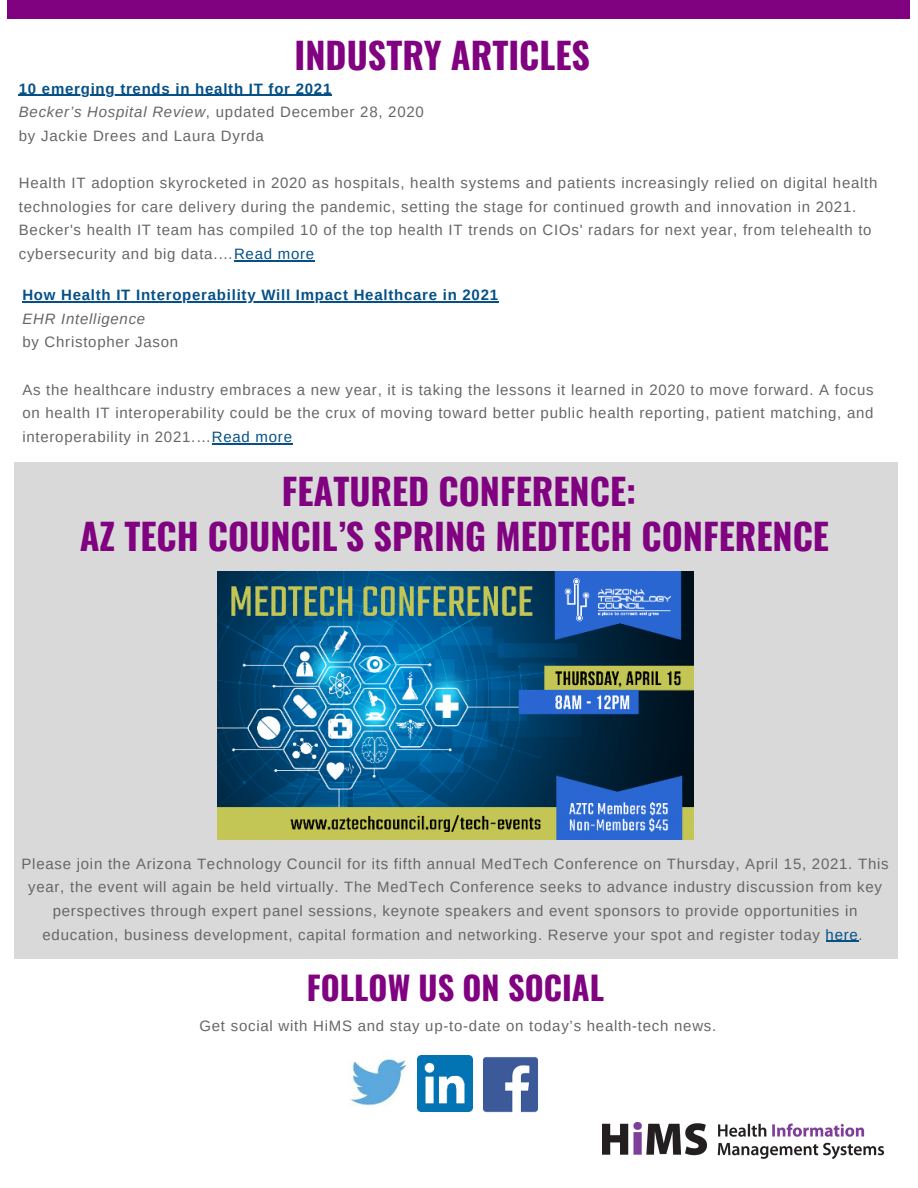
<style>
.page{position:relative;width:918px;height:1188px;background:#fff}
.page>*{position:absolute;margin:0;border:0;box-sizing:border-box;transform-origin:0 0}
.t1{font:700 36px "Oswald";color:#800280}
.t2{font:700 32.4px "Oswald";color:#800280}
.t3{font:15px/23.7px "Arimo";letter-spacing:.05em;color:#666}
.t4{font:700 15px "Arimo";letter-spacing:.05em;color:#055087}
.t5{font:italic 15px "Arimo";letter-spacing:.05em;color:#666}
.s1{font-style:italic}
.s2{color:#055087}
</style>
<div class="page">
<div style="left:8px;top:0;width:902px;height:19px;background:#800280"></div>
<img style="left:602px;top:1123px;width:282px;height:36px">
<div style="left:14px;top:462px;width:883px;height:496px;background:#d9d9d9"></div>
<img style="left:217px;top:572px;width:476px;height:268px">
<img style="left:351px;top:1055px;width:74px;height:57px">
<img style="left:417px;top:1056px;width:55px;height:55px">
<img style="left:483px;top:1057px;width:55px;height:56px">
<hr style="left:19px;top:95px;width:313px;height:1px;background:#055087">
<hr style="left:234px;top:260px;width:81px;height:1px;background:#055087">
<hr style="left:22px;top:301px;width:477px;height:1px;background:#055087">
<hr style="left:212px;top:443px;width:81px;height:1px;background:#055087">
<hr style="left:826px;top:941px;width:33px;height:1px;background:#055087">
<p class="t1" style="left:295px;top:27px;width:297px">INDUSTRY ARTICLES</p>
<p class="t4" style="left:19px;top:80px;width:314px">10 emerging trends in health IT for 2021</p>
<p class="t3" style="left:19px;top:100px;width:407px"><span class="s1">Becker’s Hospital Review</span>, updated December 28, 2020</p>
<p class="t3" style="left:19px;top:124px;width:247px">by Jackie Drees and Laura Dyrda</p>
<p class="t3" style="left:19px;top:171px;width:860px">Health IT adoption skyrocketed in 2020 as hospitals, health systems and patients increasingly relied on digital health technologies for care delivery during the pandemic, setting the stage for continued growth and innovation in 2021.<br>Becker's health IT team has compiled 10 of the top health IT trends on CIOs' radars for next year, from telehealth to cybersecurity and big data.…<span class="s2">Read more</span></p>
<p class="t4" style="left:22px;top:287px;width:477px">How Health IT Interoperability Will Impact Healthcare in 2021</p>
<p class="t5" style="left:22px;top:310px;width:124px">EHR Intelligence</p>
<p class="t3" style="left:22px;top:330px;width:157px">by Christopher Jason</p>
<p class="t3" style="left:22px;top:378px;width:853px;text-align:justify">As the healthcare industry embraces a new year, it is taking the lessons it learned in 2020 to move forward. A focus on health IT interoperability could be the crux of moving toward better public health reporting, patient matching, and interoperability in 2021.…<span class="s2">Read more</span></p>
<p class="t1" style="left:282px;top:463px;width:356px">FEATURED CONFERENCE:</p>
<p class="t1" style="left:80px;top:508px;width:751px">AZ TECH COUNCIL’S SPRING MEDTECH CONFERENCE</p>
<p class="t3" style="left:22px;top:852px;width:869px;text-align:center">Please join the Arizona Technology Council for its fifth annual MedTech Conference on Thursday, April 15, 2021. This year, the event will again be held virtually. The MedTech Conference seeks to advance industry discussion from key perspectives through expert panel sessions, keynote speakers and event sponsors to provide opportunities in education, business development, capital formation and networking. Reserve your spot and register today <span class="s2">here</span>.</p>
<p class="t2" style="left:307px;top:962px;width:299px">FOLLOW US ON SOCIAL</p>
<p class="t3" style="left:199px;top:1014px;width:518px">Get social with HiMS and stay up-to-date on today’s health-tech news.</p>
</div>
